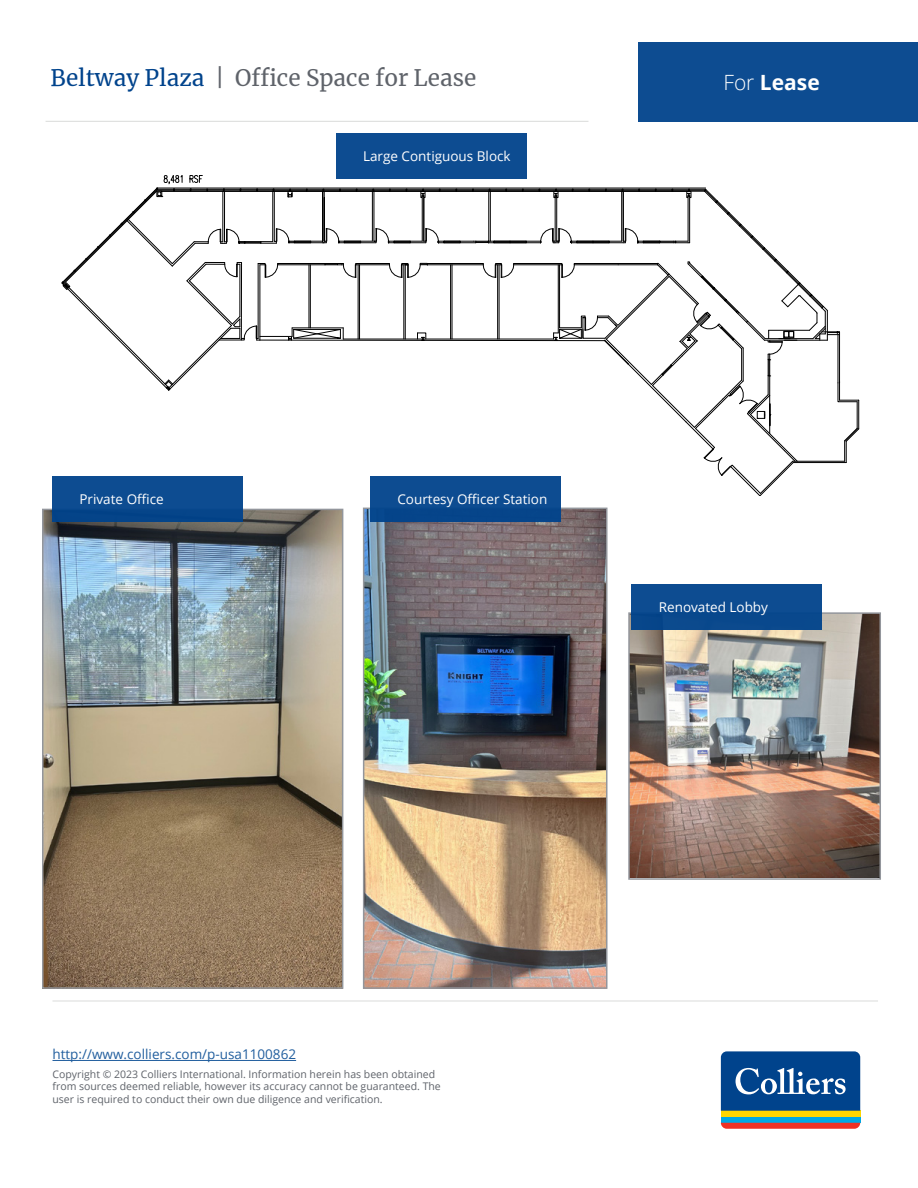
<style>
.page{position:relative;width:918px;height:1188px;background:#fff}
.page>*{position:absolute;margin:0;border:0;box-sizing:border-box;transform-origin:0 0}
.t1{font:22.5px "Merriweather";color:#5f636a}
.t2{font:700 21px "Open Sans";color:#fff}
.t3{font:13.5px "Open Sans";color:#fff}
.t4{font:13.5px "Open Sans";color:#215e9e}
.t5{font:10.5px/12.6px "Open Sans";color:#5f636a}
.s1{color:#00438c}
.s2{font-weight:300}
</style>
<div class="page">
<div style="left:719px;top:1049px;width:144px;height:82px;background:linear-gradient(to right,#fff,#fff);border-radius:8px"></div>
<div style="left:721px;top:1117px;width:139px;height:6px;background:#00a8e4"></div>
<div style="left:721px;top:1111px;width:139px;height:6px;background:#ffd600"></div>
<svg style="left:721px;top:1123px;width:139px;height:6px"></svg>
<svg style="left:721px;top:1051px;width:139px;height:60px;background:#1e5998"></svg>
<svg style="left:61px;top:174px;width:799px;height:322px"></svg>
<hr style="left:157px;top:188px;width:549px;height:1px;background:#000">
<img style="left:45px;top:512px;width:295px;height:474px">
<div style="left:42px;top:509px;width:301px;height:480px;border:2px solid #93969c"></div>
<img style="left:631px;top:615px;width:247px;height:262px">
<div style="left:628px;top:612px;width:253px;height:268px;border:2px solid #93969c"></div>
<img style="left:366px;top:511px;width:239px;height:475px">
<div style="left:363px;top:508px;width:245px;height:481px;border:2px solid #93969c"></div>
<div style="left:370px;top:476px;width:191px;height:46px;background:#0d4c91"></div>
<div style="left:632px;top:584px;width:190px;height:46px;background:#0d4c91"></div>
<div style="left:52px;top:476px;width:191px;height:46px;background:#0d4c91"></div>
<div style="left:336px;top:133px;width:190px;height:45px;background:#0d4c91"></div>
<hr style="left:52px;top:1001px;width:826px;height:1px;background:#dadbda">
<hr style="left:52px;top:1060px;width:244px;height:1px;background:#215e9e">
<div style="left:638px;top:43px;width:280px;height:79px;background:#0d4c91"></div>
<hr style="left:46px;top:121px;width:543px;height:1px;background:#dadbda">
<h1 class="t1" style="left:51px;top:62px;width:427px"><span class="s1">Beltway Plaza</span> | Office Space for Lease</h1>
<h2 class="t2" style="left:723px;top:68px;width:98px"><span class="s2">For</span> Lease</h2>
<p class="t3" style="left:80px;top:490px;width:86px">Private Office</p>
<p class="t3" style="left:363px;top:147px;width:149px">Large Contiguous Block</p>
<p class="t3" style="left:397px;top:490px;width:151px">Courtesy Officer Station</p>
<p class="t3" style="left:659px;top:598px;width:111px">Renovated Lobby</p>
<p class="t4" style="left:52px;top:1045px;width:245px">http://www.colliers.com/p-usa1100862</p>
<p class="t5" style="left:52px;top:1067px;width:390px">Copyright © 2023 Colliers International. Information herein has been obtained from sources deemed reliable, however its accuracy cannot be guaranteed. The user is required to conduct their own due diligence and verification.</p>
</div>
